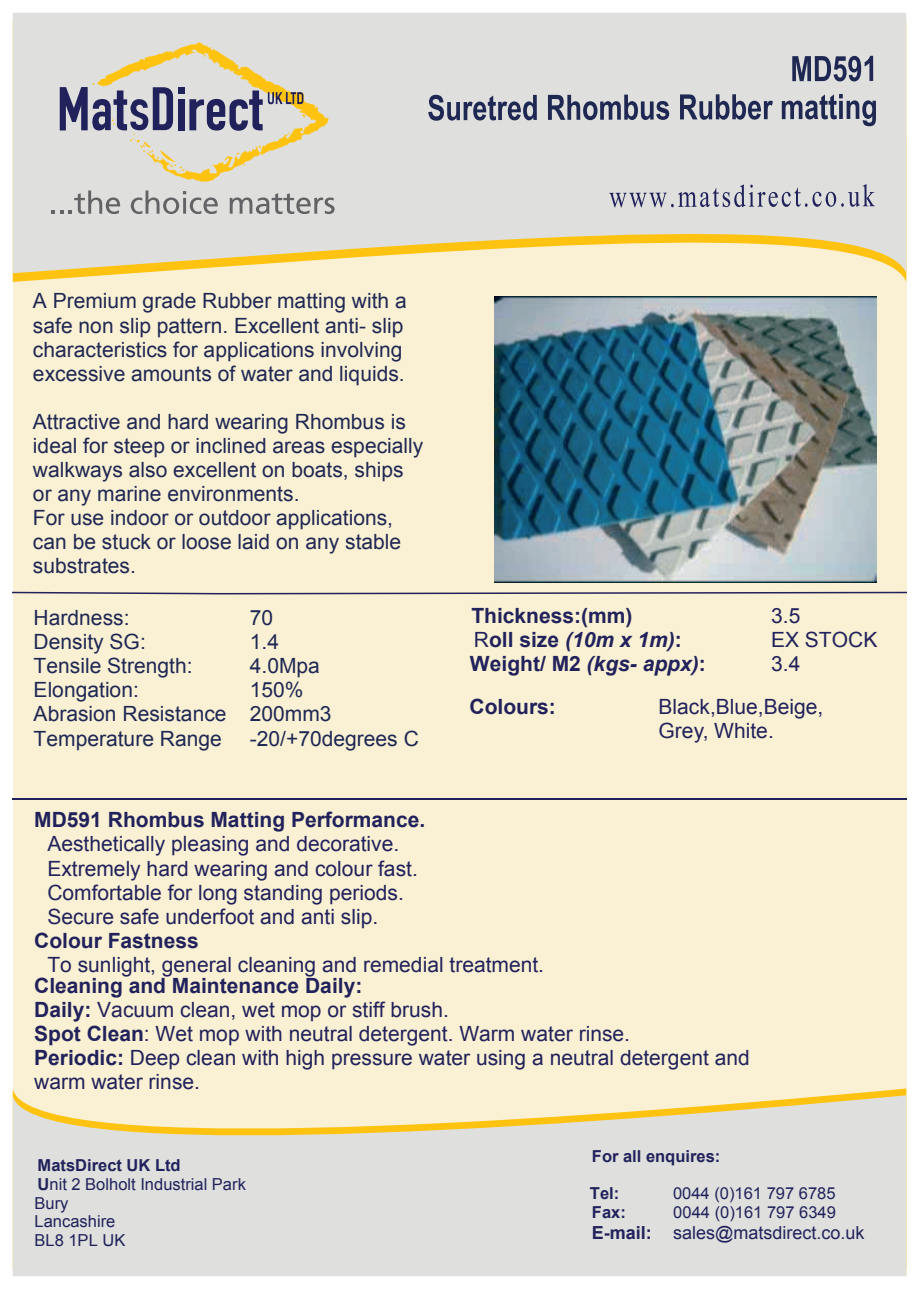
<style>
.page{position:relative;width:919px;height:1289px;background:#fff}
.page>*{position:absolute;margin:0;border:0;box-sizing:border-box;transform-origin:0 0}
.t1{font:21px/24.2px "Arial";color:#21225b}
.t2{font:21px/24.2px "Arial";color:#1f2853}
.t3{font:21px/24.2px "Arial";color:#1e2854}
.t4{font:700 21px "Arial";color:#21225b}
.t5{font:18px "Arial";color:#21225b}
.t6{font:16.5px/18.9px "Arial";color:#21225b}
.t7{font:700 16.5px "Arial";color:#21225b}
.s1{font-weight:400}
.s2{font-style:italic}
.s3{font-weight:700}
</style>
<div class="page">
<div style="left:13px;top:139px;width:893px;height:1137px;background:#faf1d4"></div>
<svg style="left:13px;top:13px;width:893px;height:260px;background:#e2e0d3"></svg>
<svg style="left:52px;top:190px;width:68px;height:24px;background:#c2c2c1"></svg>
<svg style="left:131px;top:190px;width:87px;height:24px;background:#bcbdbb"></svg>
<svg style="left:230px;top:193px;width:104px;height:21px;background:#b5b6b5"></svg>
<svg style="left:60px;top:42px;width:269px;height:140px;background:#ccc7b9"></svg>
<svg style="left:792px;top:56px;width:81px;height:25px;background:#797f94"></svg>
<svg style="left:428px;top:95px;width:108px;height:26px;background:#9094a4"></svg>
<svg style="left:548px;top:95px;width:121px;height:25px;background:#8b90a1"></svg>
<svg style="left:680px;top:94px;width:92px;height:26px;background:#8b90a0"></svg>
<svg style="left:781px;top:94px;width:94px;height:32px;background:#9b9fac"></svg>
<svg style="left:13px;top:1095px;width:893px;height:181px;background:#e3e0d4"></svg>
<svg style="left:13px;top:591px;width:893px;height:3px"></svg>
<hr style="left:13px;top:798px;width:893px;height:2px;background:#21225b">
<svg style="left:609px;top:184px;width:265px;height:23px;background:#bcbdc5"></svg>
<img style="left:495px;top:296px;width:381px;height:286px">
<p class="t2" style="left:33px;top:291px;width:375px">A Premium grade Rubber matting with a safe non slip pattern. Excellent anti- slip characteristics for applications involving excessive amounts of water and liquids.</p>
<p class="t2" style="left:33px;top:411px;width:392px">Attractive and hard wearing Rhombus is ideal for steep or inclined areas especially walkways also excellent on boats, ships or any marine environments.<br>For use indoor or outdoor applications, can be stuck or loose laid on any stable substrates.</p>
<p class="t3" style="left:34px;top:607px;width:97px">Hardness:</p>
<p class="t3" style="left:250px;top:607px;width:25px">70</p>
<p class="t3" style="left:34px;top:631px;width:114px">Density SG:</p>
<p class="t3" style="left:250px;top:631px;width:31px">1.4</p>
<p class="t3" style="left:34px;top:655px;width:160px">Tensile Strength:</p>
<p class="t3" style="left:250px;top:655px;width:72px">4.0Mpa</p>
<p class="t3" style="left:34px;top:680px;width:107px">Elongation:</p>
<p class="t3" style="left:34px;top:680px;width:299px;text-indent:216px">150%<br>Abrasion Resistance 200mm3<br>Temperature Range</p>
<p class="t3" style="left:250px;top:728px;width:170px">-20/+70degrees C</p>
<p class="t4" style="left:471px;top:607px;width:163px">Thickness:(mm)</p>
<p class="t1" style="left:771px;top:605px;width:31px">3.5</p>
<p class="t4" style="left:474px;top:631px;width:209px"><span class="s1">R</span>oll size <span class="s2">(10m x 1m)</span>:</p>
<p class="t1" style="left:771px;top:629px;width:108px">EX STOCK</p>
<p class="t4" style="left:470px;top:655px;width:237px">Weight/ M2 <span class="s2">(kgs- appx)</span>:</p>
<p class="t1" style="left:771px;top:653px;width:31px">3.4</p>
<p class="t4" style="left:469px;top:698px;width:88px">Colours:</p>
<p class="t1" style="left:658px;top:696px;width:166px">Black,Blue,Beige,<br>Grey, White.</p>
<p class="t4" style="left:34px;top:812px;width:392px">MD591 Rhombus Matting Performance.</p>
<p class="t1" style="left:47px;top:833px;width:372px">Aesthetically pleasing and decorative.<br>Extremely hard wearing and colour fast.<br>Comfortable for long standing periods.<br>Secure safe underfoot and anti slip.</p>
<p class="t4" style="left:34px;top:932px;width:166px">Colour Fastness</p>
<p class="t1" style="left:47px;top:954px;width:498px">To sunlight, general cleaning and remedial treatment.</p>
<p class="t1" style="left:34px;top:975px;width:717px"><span class="s3">Cleaning and Maintenance Daily:<br>Daily:</span> Vacuum clean, wet mop or stiff brush.<br><span class="s3">Spot Clean</span>: Wet mop with neutral detergent. Warm water rinse.<br><span class="s3">Periodic:</span> Deep clean with high pressure water using a neutral detergent and warm water rinse.</p>
<p class="t6" style="left:34px;top:1156px;width:213px"><span class="s3">MatsDirect UK Ltd<br>U</span>nit 2 Bolholt Industrial Park<br>Bury<br>Lancashire<br>BL8 1PL UK</p>
<p class="t7" style="left:592px;top:1149px;width:130px">For all enquires:</p>
<p class="t7" style="left:590px;top:1187px;width:31px">Tel:</p>
<p class="t6" style="left:673px;top:1185px;width:164px">0044 (0)161 797 6785</p>
<p class="t7" style="left:592px;top:1206px;width:35px">Fax:</p>
<p class="t6" style="left:673px;top:1204px;width:164px">0044 (0)161 797 6349</p>
<p class="t5" style="left:592px;top:1225px;width:274px"><span class="s3">E-mail:</span> sales@matsdirect.co.uk</p>
</div>
